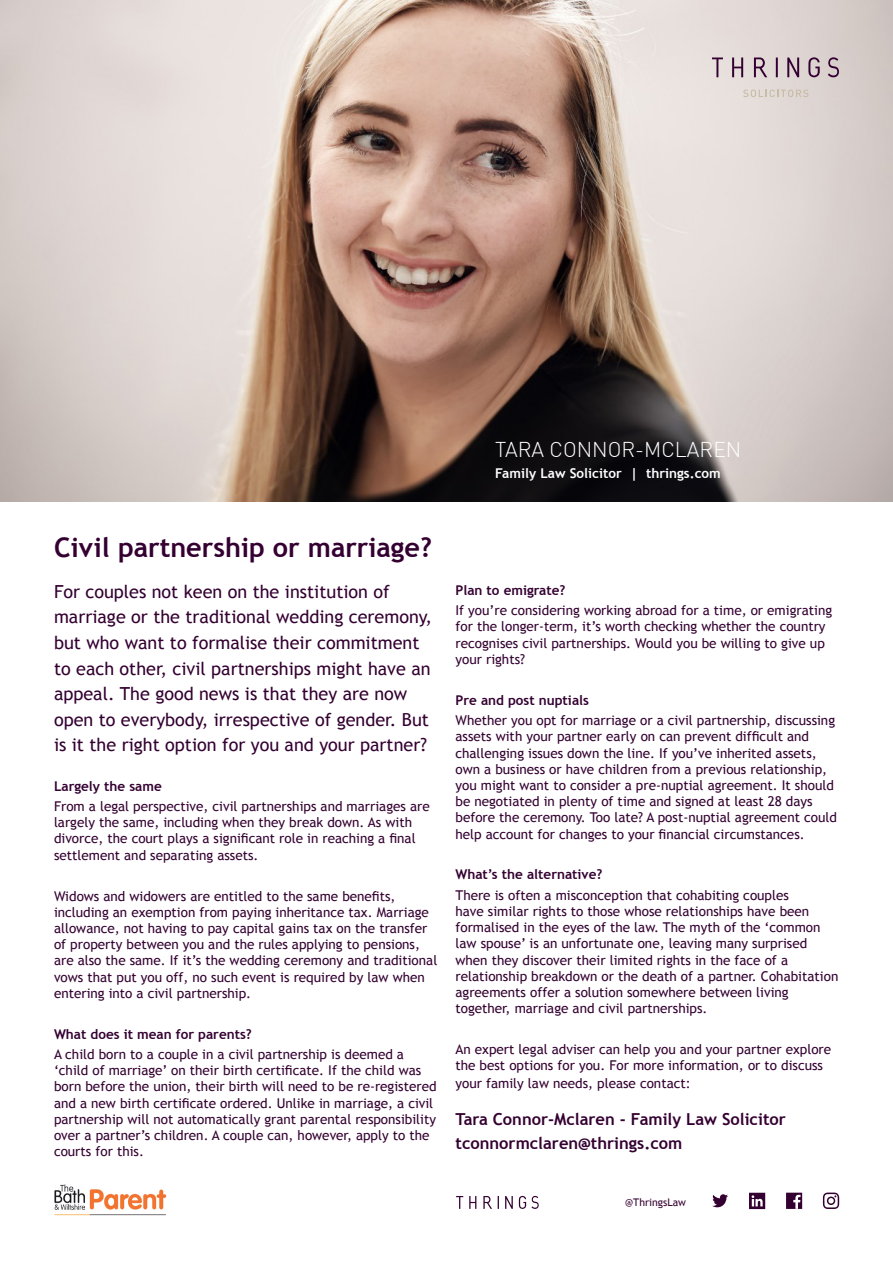
<style>
.page{position:relative;width:893px;height:1263px;background:#fff}
.page>*{position:absolute;margin:0;border:0;box-sizing:border-box;transform-origin:0 0}
.t1{font:700 27px "Trebuchet MS";color:#340031}
.t2{font:300 21px "DIN";color:#fff}
.t3{font:18px/25.5px "Trebuchet MS";color:#340031}
.t4{font:700 16.5px/24px "Trebuchet MS";color:#340031}
.t5{font:13.5px/16.2px "Trebuchet MS";color:#340031}
.t6{font:700 13.5px "Trebuchet MS";color:#340031}
.t7{font:700 13.5px "Trebuchet MS";color:#fff}
.t8{font:10.5px "Trebuchet MS";color:#340031}
</style>
<div class="page">
<img style="left:54px;top:1184px;width:113px;height:32px">
<img style="left:0;top:0;width:893px;height:502px">
<svg style="left:712px;top:58px;width:11px;height:19px"></svg>
<svg style="left:732px;top:58px;width:11px;height:19px"></svg>
<svg style="left:754px;top:58px;width:13px;height:19px"></svg>
<svg style="left:776px;top:58px;width:2px;height:19px"></svg>
<svg style="left:787px;top:58px;width:12px;height:19px"></svg>
<svg style="left:743px;top:90px;width:65px;height:7px"></svg>
<svg style="left:828px;top:57px;width:11px;height:20px"></svg>
<svg style="left:808px;top:57px;width:12px;height:20px"></svg>
<svg style="left:786px;top:1193px;width:16px;height:16px"></svg>
<svg style="left:749px;top:1193px;width:16px;height:16px"></svg>
<svg style="left:712px;top:1194px;width:16px;height:13px"></svg>
<svg style="left:823px;top:1192px;width:16px;height:17px"></svg>
<svg style="left:456px;top:1196px;width:7px;height:13px"></svg>
<svg style="left:469px;top:1196px;width:7px;height:13px"></svg>
<svg style="left:483px;top:1196px;width:9px;height:13px"></svg>
<svg style="left:498px;top:1196px;width:1px;height:13px"></svg>
<svg style="left:505px;top:1196px;width:8px;height:13px"></svg>
<svg style="left:519px;top:1196px;width:20px;height:13px"></svg>
<p class="t2" style="left:495px;top:436px;width:248px">TARA CONNOR-MCLAREN</p>
<p class="t7" style="left:495px;top:464px;width:227px">Family Law Solicitor | thrings.com</p>
<p class="t1" style="left:54px;top:531px;width:379px">Civil partnership or marriage?</p>
<p class="t3" style="left:54px;top:579px;width:380px">For couples not keen on the institution of marriage or the traditional wedding ceremony, but who want to formalise their commitment to each other, civil partnerships might have an appeal. The good news is that they are now open to everybody, irrespective of gender. But is it the right option for you and your partner?</p>
<p class="t6" style="left:54px;top:777px;width:109px">Largely the same</p>
<p class="t5" style="left:54px;top:798px;width:377px">From a legal perspective, civil partnerships and marriages are largely the same, including when they break down. As with divorce, the court plays a significant role in reaching a final settlement and separating assets.</p>
<p class="t5" style="left:54px;top:888px;width:385px">Widows and widowers are entitled to the same benefits, including an exemption from paying inheritance tax. Marriage allowance, not having to pay capital gains tax on the transfer of property between you and the rules applying to pensions, are also the same. If it’s the wedding ceremony and traditional vows that put you off, no such event is required by law when entering into a civil partnership.</p>
<p class="t6" style="left:54px;top:1025px;width:199px">What does it mean for parents?</p>
<p class="t5" style="left:54px;top:1046px;width:384px">A child born to a couple in a civil partnership is deemed a ‘child of marriage’ on their birth certificate. If the child was born before the union, their birth will need to be re-registered and a new birth certificate ordered. Unlike in marriage, a civil partnership will not automatically grant parental responsibility over a partner’s children. A couple can, however, apply to the courts for this.</p>
<p class="t6" style="left:455px;top:581px;width:111px">Plan to emigrate?</p>
<p class="t5" style="left:455px;top:602px;width:378px">If you’re considering working abroad for a time, or emigrating for the longer-term, it’s worth checking whether the country recognises civil partnerships. Would you be willing to give up your rights?</p>
<p class="t6" style="left:455px;top:691px;width:135px">Pre and post nuptials</p>
<p class="t5" style="left:455px;top:712px;width:383px">Whether you opt for marriage or a civil partnership, discussing assets with your partner early on can prevent difficult and challenging issues down the line. If you’ve inherited assets, own a business or have children from a previous relationship, you might want to consider a pre-nuptial agreement. It should be negotiated in plenty of time and signed at least 28 days before the ceremony. Too late? A post-nuptial agreement could help account for changes to your financial circumstances.</p>
<p class="t6" style="left:455px;top:866px;width:148px">What’s the alternative?</p>
<p class="t5" style="left:455px;top:887px;width:384px">There is often a misconception that cohabiting couples<br>have similar rights to those whose relationships have been formalised in the eyes of the law. The myth of the ‘common law spouse’ is an unfortunate one, leaving many surprised when they discover their limited rights in the face of a relationship breakdown or the death of a partner. Cohabitation agreements offer a solution somewhere between living together, marriage and civil partnerships.</p>
<p class="t5" style="left:455px;top:1041px;width:377px">An expert legal adviser can help you and your partner explore the best options for you. For more information, or to discuss</p>
<p class="t5" style="left:455px;top:1076px;width:237px">your family law needs, please contact:</p>
<p class="t4" style="left:455px;top:1107px;width:332px">Tara Connor-Mclaren - Family Law Solicitor tconnormclaren@thrings.com</p>
<p class="t8" style="left:625px;top:1196px;width:62px">@ThringsLaw</p>
</div>
